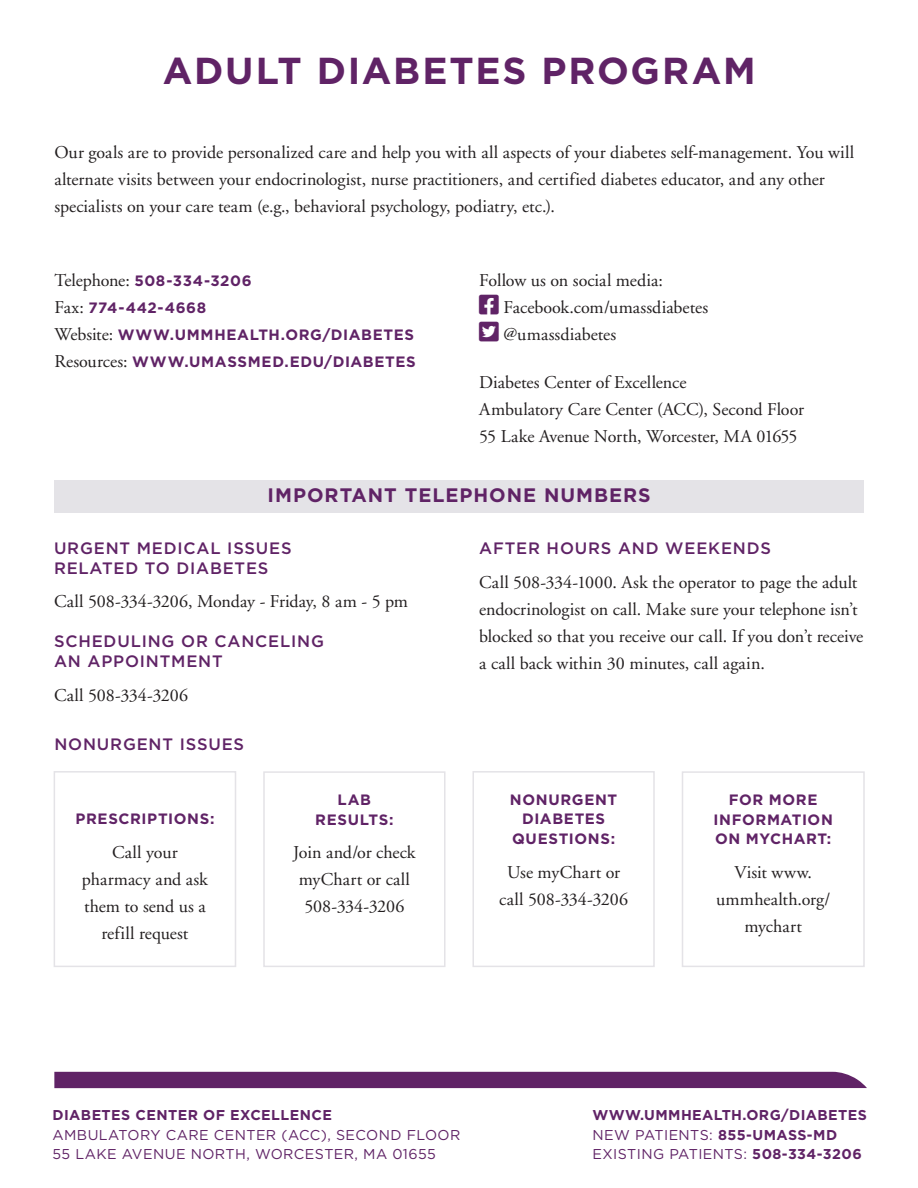
<style>
.page{position:relative;width:918px;height:1188px;background:#fff}
.page>*{position:absolute;margin:0;border:0;box-sizing:border-box;transform-origin:0 0}
.t1{font:700 37.5px "Gotham";letter-spacing:.05em;color:#602366}
.t2{font:700 19.5px "Gotham";letter-spacing:.05em;color:#602366}
.t3{font:18px/27px "Adobe Garamond";color:#231f20;text-align:center}
.t4{font:500 16.5px/19.8px "Gotham";letter-spacing:.05em;color:#602366}
.t5{font:700 15px/19.5px "Gotham";letter-spacing:.045em;color:#602366;text-align:center}
.t6{font:700 14.25px/19.5px "Gotham";letter-spacing:.03em;color:#602366}
.t7{font:14.25px/19.5px "Gotham";letter-spacing:.03em;color:#602366}
.s1{font-family:"Adobe Garamond";font-weight:400;font-size:18px;color:#231f20}
.s2{color:#602366}
.s3{font-weight:400}
</style>
<div class="page">
<div style="left:54px;top:1072px;width:813px;height:16px;background:#602366"></div>
<div style="left:54px;top:480px;width:810px;height:33px;background:#e4e3e7"></div>
<div style="left:54px;top:771px;width:182px;height:196px;border:2px solid #e4e3e7"></div>
<div style="left:263px;top:771px;width:183px;height:196px;border:2px solid #e4e3e7"></div>
<div style="left:472px;top:771px;width:183px;height:196px;border:2px solid #e4e3e7"></div>
<div style="left:682px;top:771px;width:183px;height:196px;border:2px solid #e4e3e7"></div>
<h1 class="t1" style="left:163px;top:46px;width:594px">ADULT DIABETES PROGRAM</h1>
<p class="t3" style="left:54px;top:140px;width:801px;text-align:left">Our goals are to provide personalized care and help you with all aspects of your diabetes self-management. You will alternate visits between your endocrinologist, nurse practitioners, and certified diabetes educator, and any other specialists on your care team (e.g., behavioral psychology, podiatry, etc.).</p>
<p class="t5" style="left:54px;top:268px;width:363px;line-height:27px;text-align:left"><span class="s1">Telephone:</span> 508-334-3206<br><span class="s1">Fax:</span> 774-442-4668<br><span class="s1">Website:</span> WWW.UMMHEALTH.ORG/DIABETES<br><span class="s1">Resources:</span> WWW.UMASSMED.EDU/DIABETES</p>
<p class="t3" style="left:479px;top:268px;width:185px">Follow us on social media:</p>
<p class="t3" style="left:479px;top:295px;width:231px"><span class="s2">□□▲❑◆</span> Facebook.com/umassdiabetes</p>
<p class="t3" style="left:479px;top:322px;width:139px"><span class="s2">▼▼▼▲❑◆</span> @umassdiabetes</p>
<p class="t3" style="left:479px;top:369px;width:326px;text-align:left">Diabetes Center of Excellence<br>Ambulatory Care Center (ACC), Second Floor<br>55 Lake Avenue North, Worcester, MA 01655</p>
<p class="t2" style="left:268px;top:482px;width:385px">IMPORTANT TELEPHONE NUMBERS</p>
<p class="t4" style="left:54px;top:538px;width:239px">URGENT MEDICAL ISSUES<br>RELATED TO DIABETES</p>
<p class="t3" style="left:54px;top:589px;width:356px">Call 508-334-3206, Monday - Friday, 8 am - 5 pm</p>
<p class="t4" style="left:54px;top:631px;width:272px">SCHEDULING OR CANCELING<br>AN APPOINTMENT</p>
<p class="t3" style="left:54px;top:682px;width:136px">Call 508-334-3206</p>
<p class="t4" style="left:479px;top:538px;width:293px">AFTER HOURS AND WEEKENDS</p>
<p class="t3" style="left:479px;top:569px;width:386px;text-align:left">Call 508-334-1000. Ask the operator to page the adult endocrinologist on call. Make sure your telephone isn’t blocked so that you receive our call. If you don’t receive a call back within 30 minutes, call again.</p>
<p class="t4" style="left:54px;top:734px;width:191px">NONURGENT ISSUES</p>
<p class="t5" style="left:75px;top:809px;width:141px">PRESCRIPTIONS:</p>
<p class="t3" style="left:82px;top:839px;width:128px">Call your pharmacy and ask them to send us a refill request</p>
<p class="t5" style="left:315px;top:790px;width:80px">LAB<br>RESULTS:</p>
<p class="t3" style="left:293px;top:840px;width:124px">Join and/or check myChart or call<br>508-334-3206</p>
<p class="t5" style="left:510px;top:790px;width:109px">NONURGENT<br>DIABETES<br>QUESTIONS:</p>
<p class="t3" style="left:499px;top:859px;width:130px">Use myChart or call 508-334-3206</p>
<p class="t5" style="left:714px;top:790px;width:121px">FOR MORE<br>INFORMATION<br>ON MYCHART:</p>
<p class="t3" style="left:716px;top:859px;width:116px">Visit www. ummhealth.org/ mychart</p>
<p class="t6" style="left:52px;top:1105px;width:281px">DIABETES CENTER OF EXCELLENCE</p>
<p class="t7" style="left:52px;top:1124px;width:410px">AMBULATORY CARE CENTER (ACC), SECOND FLOOR<br>55 LAKE AVENUE NORTH, WORCESTER, MA 01655</p>
<p class="t6" style="left:593px;top:1105px;width:276px">WWW.UMMHEALTH.ORG/DIABETES<br><span class="s3">NEW PATIENTS:</span> 855-UMASS-MD<br><span class="s3">EXISTING PATIENTS:</span> 508-334-3206</p>
</div>
